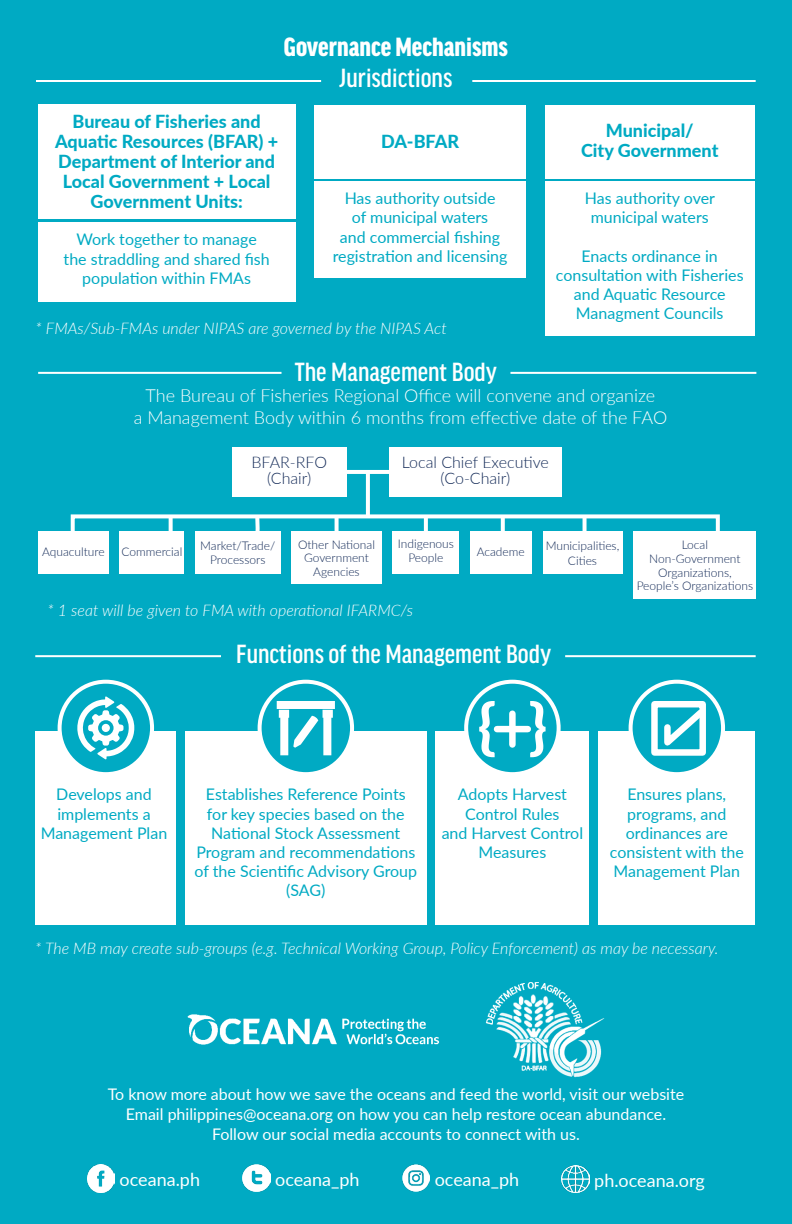
<style>
.page{position:relative;width:792px;height:1224px;background:#00aac3}
.page>*{position:absolute;margin:0;border:0;box-sizing:border-box;transform-origin:0 0}
.t1{font:500 condensed 28px "Good Headline OT";color:#fff}
.t2{font:900 condensed 28px "Good Headline OT";color:#fff}
.t3{font:800 18px/20px "Lato";color:#00aac3;text-align:center}
.t4{font:300 18px "Lato";color:#fff}
.t5{font:18px "Lato";color:#fff}
.t6{font:16px/19.2px "Lato";color:#00aac3;text-align:center}
.t7{font:italic 300 16px "Lato";color:#fff}
.t8{font:16px "Lato";color:#fff}
.t9{font:300 16px "Lato";color:#142b58}
.t10{font:300 12px/13.6px "Lato";color:#142b58;text-align:center}
</style>
<div class="page">
<div style="left:38px;top:222px;width:257px;height:80px;background:#fff"></div>
<div style="left:38px;top:105px;width:257px;height:114px;background:#fff"></div>
<div style="left:545px;top:181px;width:210px;height:154px;background:#fff"></div>
<div style="left:545px;top:105px;width:210px;height:73px;background:#fff"></div>
<div style="left:314px;top:181px;width:212px;height:96px;background:#fff"></div>
<div style="left:314px;top:105px;width:212px;height:73px;background:#fff"></div>
<hr style="left:36px;top:80px;width:285px;height:2px;background:#fff">
<hr style="left:472px;top:80px;width:284px;height:2px;background:#fff">
<div style="left:185px;top:732px;width:241px;height:193px;background:#fff"></div>
<div style="left:260px;top:682px;width:92px;height:92px;background:#00aac3;border-radius:50%"></div>
<div style="left:258px;top:680px;width:96px;height:96px;border:4px solid #fff;border-radius:50%"></div>
<div style="left:277px;top:701px;width:58px;height:8px;background:#fff"></div>
<div style="left:323px;top:715px;width:8px;height:40px;background:#fff"></div>
<div style="left:280px;top:715px;width:8px;height:40px;background:#fff"></div>
<div style="left:323px;top:710px;width:10px;height:8px;background:#fff"></div>
<div style="left:279px;top:710px;width:10px;height:8px;background:#fff"></div>
<svg style="left:293px;top:715px;width:25px;height:33px"></svg>
<div style="left:36px;top:732px;width:140px;height:193px;background:#fff"></div>
<svg style="left:60px;top:682px;width:92px;height:92px"></svg>
<div style="left:58px;top:680px;width:96px;height:96px;border:4px solid #fff;border-radius:50%"></div>
<svg style="left:77px;top:696px;width:57px;height:64px"></svg>
<div style="left:101px;top:724px;width:9px;height:8px;background:#fff;border-radius:50%"></div>
<div style="left:436px;top:732px;width:153px;height:193px;background:#fff"></div>
<div style="left:466px;top:682px;width:93px;height:92px;background:#00aac3;border-radius:50%"></div>
<div style="left:464px;top:680px;width:97px;height:96px;border:4px solid #fff;border-radius:50%"></div>
<div style="left:509px;top:714px;width:7px;height:31px;background:#fff"></div>
<div style="left:497px;top:726px;width:31px;height:6px;background:#fff"></div>
<svg style="left:479px;top:701px;width:16px;height:56px"></svg>
<svg style="left:530px;top:701px;width:16px;height:56px"></svg>
<div style="left:598px;top:732px;width:157px;height:193px;background:#fff"></div>
<div style="left:631px;top:682px;width:92px;height:92px;background:#00aac3;border-radius:50%"></div>
<div style="left:629px;top:680px;width:96px;height:96px;border:4px solid #fff;border-radius:50%"></div>
<svg style="left:664px;top:710px;width:35px;height:36px"></svg>
<div style="left:651px;top:701px;width:55px;height:55px;border:6px solid #fff"></div>
<hr style="left:35px;top:655px;width:186px;height:2px;background:#fff">
<hr style="left:565px;top:655px;width:191px;height:2px;background:#fff">
<img style="left:187px;top:1014px;width:252px;height:31px">
<img style="left:485px;top:982px;width:120px;height:96px">
<hr style="left:38px;top:372px;width:244px;height:2px;background:#fff">
<hr style="left:510px;top:372px;width:246px;height:2px;background:#fff">
<hr style="left:338px;top:470px;width:75px;height:4px;background:#fff">
<div style="left:232px;top:447px;width:115px;height:50px;background:#fff"></div>
<div style="left:389px;top:447px;width:173px;height:50px;background:#fff"></div>
<div style="left:470px;top:531px;width:62px;height:42px;background:#fff"></div>
<div style="left:633px;top:531px;width:123px;height:67px;background:#fff"></div>
<div style="left:291px;top:531px;width:91px;height:53px;background:#fff"></div>
<div style="left:393px;top:531px;width:66px;height:42px;background:#fff"></div>
<div style="left:38px;top:531px;width:71px;height:42px;background:#fff"></div>
<div style="left:120px;top:531px;width:64px;height:42px;background:#fff"></div>
<div style="left:543px;top:531px;width:79px;height:42px;background:#fff"></div>
<div style="left:195px;top:531px;width:85px;height:42px;background:#fff"></div>
<svg style="left:366px;top:474px;width:4px;height:40px"></svg>
<div style="left:71px;top:514px;width:649px;height:25px;border:4px solid #fff"></div>
<svg style="left:169px;top:518px;width:4px;height:17px"></svg>
<svg style="left:253px;top:514px;width:8px;height:24px"></svg>
<svg style="left:335px;top:516px;width:4px;height:15px"></svg>
<svg style="left:424px;top:516px;width:4px;height:15px"></svg>
<svg style="left:501px;top:516px;width:4px;height:19px"></svg>
<svg style="left:583px;top:516px;width:4px;height:19px"></svg>
<img style="left:87px;top:1165px;width:28px;height:27px">
<img style="left:562px;top:1165px;width:27px;height:28px">
<img style="left:402px;top:1164px;width:28px;height:28px">
<img style="left:243px;top:1164px;width:27px;height:28px">
<p class="t2" style="left:284px;top:34px;width:226px">Governance Mechanisms</p>
<p class="t1" style="left:340px;top:65px;width:114px">Jurisdictions</p>
<p class="t3" style="left:55px;top:111px;width:225px">Bureau of Fisheries and<br>Aquatic Resources (BFAR) +<br>Department of Interior and<br>Local Government + Local<br>Government Units:</p>
<p class="t6" style="left:64px;top:229px;width:208px">Work together to manage the straddling and shared fish population within FMAs</p>
<p class="t3" style="left:381px;top:131px;width:80px">DA-BFAR</p>
<p class="t6" style="left:333px;top:188px;width:176px">Has authority outside<br>of municipal waters<br>and commercial fishing registration and licensing</p>
<p class="t7" style="left:36px;top:317px;width:413px">* FMAs/Sub-FMAs under NIPAS are governed by the NIPAS Act</p>
<p class="t3" style="left:606px;top:120px;width:89px">Municipal/</p>
<p class="t3" style="left:581px;top:140px;width:139px">City Government</p>
<p class="t6" style="left:585px;top:188px;width:132px">Has authority over municipal waters</p>
<p class="t6" style="left:556px;top:246px;width:189px">Enacts ordinance in consultation with Fisheries and Aquatic Resource<br>Managment Councils</p>
<p class="t1" style="left:295px;top:358px;width:204px">The Management Body</p>
<p class="t4" style="left:146px;top:383px;width:511px">The Bureau of Fisheries Regional Office will convene and organize</p>
<p class="t4" style="left:134px;top:405px;width:535px">a Management Body within 6 months from effective date of the FAO</p>
<p class="t9" style="left:251px;top:451px;width:77px">BFAR-RFO</p>
<p class="t9" style="left:267px;top:467px;width:46px">(Chair)</p>
<p class="t9" style="left:402px;top:451px;width:149px">Local Chief Executive</p>
<p class="t9" style="left:441px;top:467px;width:71px">(Co-Chair)</p>
<p class="t10" style="left:398px;top:537px;width:58px">Indigenous</p>
<p class="t10" style="left:408px;top:550px;width:37px">People</p>
<p class="t10" style="left:298px;top:537px;width:78px">Other National<br>Government</p>
<p class="t10" style="left:313px;top:564px;width:48px">Agencies</p>
<p class="t10" style="left:42px;top:544px;width:64px">Aquaculture</p>
<p class="t10" style="left:121px;top:544px;width:62px">Commercial</p>
<p class="t10" style="left:546px;top:538px;width:75px;line-height:14.4px">Municipalities,<br>Cities</p>
<p class="t10" style="left:200px;top:539px;width:77px">Market/Trade/</p>
<p class="t10" style="left:210px;top:552px;width:57px">Processors</p>
<p class="t10" style="left:477px;top:544px;width:49px">Academe</p>
<p class="t7" style="left:48px;top:599px;width:367px">* 1 seat will be given to FMA with operational IFARMC/s</p>
<p class="t1" style="left:236px;top:641px;width:317px">Functions of the Management Body</p>
<p class="t10" style="left:682px;top:538px;width:28px">Local</p>
<p class="t10" style="left:637px;top:551px;width:118px">Non-Government<br>Organizations,<br>People’s Organizations</p>
<p class="t6" style="left:56px;top:784px;width:97px">Develops and</p>
<p class="t6" style="left:57px;top:803px;width:95px">implements a</p>
<p class="t6" style="left:41px;top:823px;width:128px">Management Plan</p>
<p class="t6" style="left:195px;top:784px;width:224px">Establishes Reference Points for key species based on the<br>National Stock Assessment<br>Program and recommendations of the Scientific Advisory Group (SAG)</p>
<p class="t6" style="left:458px;top:784px;width:111px">Adopts Harvest<br>Control Rules</p>
<p class="t6" style="left:442px;top:823px;width:143px">and Harvest Control</p>
<p class="t6" style="left:479px;top:842px;width:69px">Measures</p>
<p class="t6" style="left:610px;top:784px;width:135px">Ensures plans, programs, and ordinances are consistent with the<br>Management Plan</p>
<p class="t7" style="left:35px;top:937px;width:685px">* The MB may create sub-groups (e.g. Technical Working Group, Policy Enforcement) as may be necessary.</p>
<p class="t8" style="left:108px;top:1083px;width:578px">To know more about how we save the oceans and feed the world, visit our website</p>
<p class="t8" style="left:126px;top:1103px;width:542px">Email philippines@oceana.org on how you can help restore ocean abundance.</p>
<p class="t8" style="left:212px;top:1123px;width:369px">Follow our social media accounts to connect with us.</p>
<p class="t5" style="left:120px;top:1166px;width:82px">oceana.ph</p>
<p class="t5" style="left:275px;top:1166px;width:86px">oceana_ph</p>
<p class="t5" style="left:435px;top:1166px;width:86px">oceana_ph</p>
<p class="t5" style="left:594px;top:1167px;width:112px">ph.oceana.org</p>
</div>
